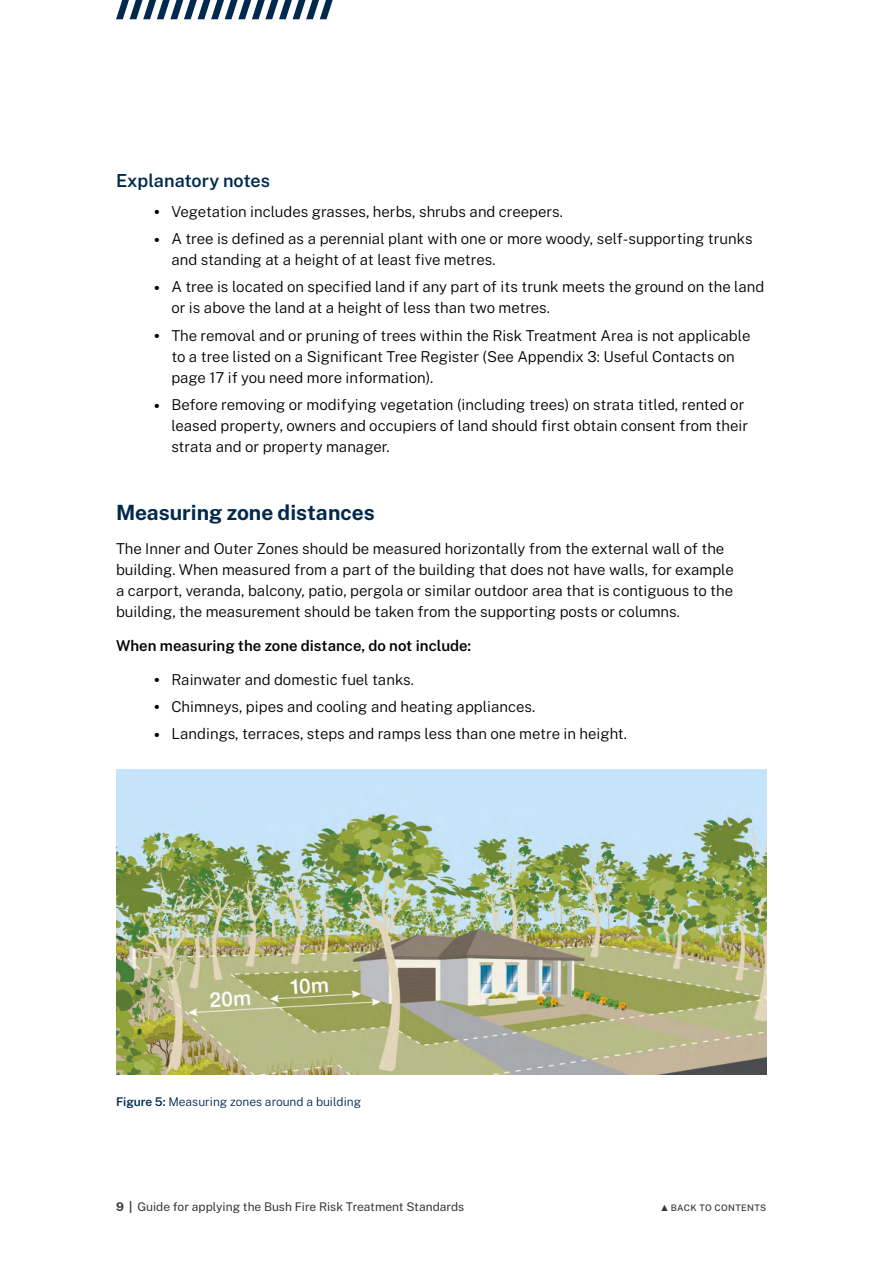
<style>
.page{position:relative;width:893px;height:1263px;background:#fff}
.page>*{position:absolute;margin:0;border:0;box-sizing:border-box;transform-origin:0 0}
.t1{font:700 21px "Public Sans";color:#00294d}
.t2{font:600 18px "Public Sans";color:#00294d}
.t3{font:300 15px/21px "Public Sans";color:#000}
.t4{font:600 15px "Public Sans";color:#000}
.t5{font:12px "Public Sans";color:#3c3633}
.t6{font:300 12px "Public Sans";color:#00294d}
.t7{font:500 9px "Public Sans";letter-spacing:.04em;color:#3c3633}
.s1{font-weight:700;font-size:16.5px}
.s2{font-weight:600}
.s3{font-weight:700}
.s4{font-family:"Arial";font-weight:400}
</style>
<div class="page">
<svg style="left:116px;top:0;width:217px;height:19px"></svg>
<img style="left:116px;top:770px;width:650px;height:304px">
<p class="t2" style="left:116px;top:168px;width:156px">Explanatory notes</p>
<p class="t3" style="left:154px;top:200px;width:410px"><span class="s1">•</span> Vegetation includes grasses, herbs, shrubs and creepers.</p>
<p class="t3" style="left:171px;top:227px;width:583px;text-indent:-17px"><span class="s1">•</span> A tree is defined as a perennial plant with one or more woody, self-supporting trunks and standing at a height of at least five metres.</p>
<p class="t3" style="left:171px;top:276px;width:594px;text-indent:-17px"><span class="s1">•</span> A tree is located on specified land if any part of its trunk meets the ground on the land or is above the land at a height of less than two metres.</p>
<p class="t3" style="left:171px;top:324px;width:581px;text-indent:-17px"><span class="s1">•</span> The removal and or pruning of trees within the Risk Treatment Area is not applicable to a tree listed on a Significant Tree Register (See Appendix 3: Useful Contacts on page 17 if you need more information).</p>
<p class="t3" style="left:171px;top:393px;width:578px;text-indent:-17px"><span class="s1">•</span> Before removing or modifying vegetation (including trees) on strata titled, rented or leased property, owners and occupiers of land should first obtain consent from their strata and or property manager.</p>
<h1 class="t1" style="left:116px;top:497px;width:260px">Measuring zone distances</h1>
<p class="t3" style="left:116px;top:537px;width:619px">The Inner and Outer Zones should be measured horizontally from the external wall of the building. When measured from a part of the building that does not have walls, for example a carport, veranda, balcony, patio, pergola or similar outdoor area that is contiguous to the building, the measurement should be taken from the supporting posts or columns.</p>
<p class="t4" style="left:116px;top:634px;width:357px">When measuring the zone distance, do not include:</p>
<p class="t3" style="left:154px;top:668px;width:261px"><span class="s1">•</span> Rainwater and domestic fuel tanks.</p>
<p class="t3" style="left:154px;top:695px;width:382px"><span class="s1">•</span> Chimneys, pipes and cooling and heating appliances.</p>
<p class="t3" style="left:154px;top:722px;width:474px"><span class="s1">•</span> Landings, terraces, steps and ramps less than one metre in height.</p>
<p class="t6" style="left:116px;top:1092px;width:247px"><span class="s2">Figure 5:</span> Measuring zones around a building</p>
<p class="t5" style="left:116px;top:1197px;width:350px"><span class="s3">9 |</span> Guide for applying the Bush Fire Risk Treatment Standards</p>
<p class="t7" style="left:660px;top:1201px;width:108px"><span class="s4">▲</span> BACK TO CONTENTS</p>
</div>
